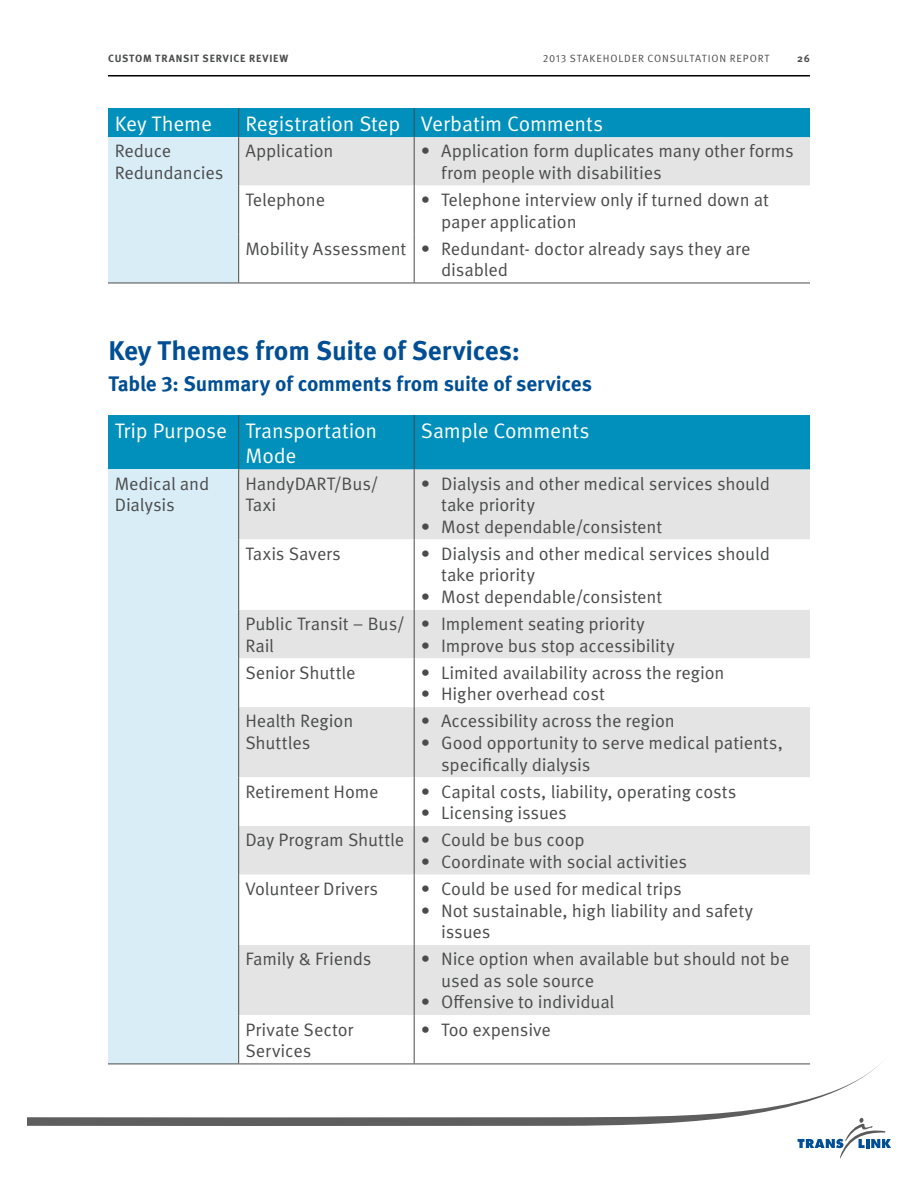
<style>
.page{position:relative;width:918px;height:1188px;background:#fff}
.page>*{position:absolute;margin:0;border:0;box-sizing:border-box;transform-origin:0 0}
.t1{font:700 27px "Meta OT";letter-spacing:-.005em;color:#004e93}
.t2{font:21px/25.2px "Meta OT Norm";letter-spacing:-.01em;color:#fff}
.t3{font:700 21px "Meta OT";letter-spacing:-.01em;color:#004e93}
.t4{font:18px/21.6px "Meta OT Norm";letter-spacing:-.005em;color:#4a4b4b}
.t5{font:10.5px "Meta OT Norm";letter-spacing:.085em;color:#4a4b4b}
.t6{font:700 10.5px "Meta OT";letter-spacing:.075em;color:#4a4b4b}
</style>
<div class="page">
<hr style="left:108px;top:75px;width:702px;height:1px;background:#000">
<svg style="left:27px;top:1063px;width:854px;height:63px"></svg>
<svg style="left:798px;top:1118px;width:93px;height:41px"></svg>
<div style="left:108px;top:137px;width:131px;height:146px;background:#d9edf7"></div>
<svg style="left:239px;top:186px;width:571px;height:97px"></svg>
<svg style="left:108px;top:108px;width:702px;height:78px;background:#8ec5d6"></svg>
<hr style="left:238px;top:137px;width:1px;height:49px;background:#4a4b4b">
<hr style="left:414px;top:137px;width:1px;height:49px;background:#4a4b4b">
<hr style="left:238px;top:186px;width:1px;height:48px;background:#4a4b4b">
<hr style="left:414px;top:186px;width:1px;height:48px;background:#4a4b4b">
<hr style="left:238px;top:234px;width:1px;height:49px;background:#4a4b4b">
<hr style="left:414px;top:234px;width:1px;height:49px;background:#4a4b4b">
<hr style="left:108px;top:283px;width:131px;height:1px;background:#4a4b4b">
<hr style="left:239px;top:283px;width:175px;height:1px;background:#4a4b4b">
<hr style="left:414px;top:283px;width:396px;height:1px;background:#4a4b4b">
<div style="left:108px;top:415px;width:702px;height:55px;background:#0090bb"></div>
<div style="left:108px;top:470px;width:131px;height:594px;background:#d9edf7"></div>
<div style="left:239px;top:470px;width:571px;height:69px;background:#e4e4e4"></div>
<svg style="left:239px;top:539px;width:571px;height:525px"></svg>
<hr style="left:238px;top:415px;width:1px;height:55px;background:#4a4b4b">
<hr style="left:414px;top:415px;width:1px;height:55px;background:#4a4b4b">
<hr style="left:238px;top:470px;width:1px;height:69px;background:#4a4b4b">
<hr style="left:414px;top:470px;width:1px;height:69px;background:#4a4b4b">
<hr style="left:238px;top:539px;width:1px;height:71px;background:#4a4b4b">
<hr style="left:414px;top:539px;width:1px;height:71px;background:#4a4b4b">
<hr style="left:238px;top:610px;width:1px;height:48px;background:#4a4b4b">
<hr style="left:414px;top:610px;width:1px;height:48px;background:#4a4b4b">
<hr style="left:238px;top:658px;width:1px;height:49px;background:#4a4b4b">
<hr style="left:414px;top:658px;width:1px;height:49px;background:#4a4b4b">
<hr style="left:238px;top:707px;width:1px;height:70px;background:#4a4b4b">
<hr style="left:414px;top:707px;width:1px;height:70px;background:#4a4b4b">
<hr style="left:238px;top:777px;width:1px;height:49px;background:#4a4b4b">
<hr style="left:414px;top:777px;width:1px;height:49px;background:#4a4b4b">
<hr style="left:238px;top:826px;width:1px;height:49px;background:#4a4b4b">
<hr style="left:414px;top:826px;width:1px;height:49px;background:#4a4b4b">
<hr style="left:238px;top:875px;width:1px;height:70px;background:#4a4b4b">
<hr style="left:414px;top:875px;width:1px;height:70px;background:#4a4b4b">
<hr style="left:238px;top:945px;width:1px;height:70px;background:#4a4b4b">
<hr style="left:414px;top:945px;width:1px;height:70px;background:#4a4b4b">
<hr style="left:238px;top:1015px;width:1px;height:49px;background:#4a4b4b">
<hr style="left:414px;top:1015px;width:1px;height:49px;background:#4a4b4b">
<hr style="left:108px;top:1064px;width:131px;height:1px;background:#4a4b4b">
<hr style="left:239px;top:1064px;width:175px;height:1px;background:#4a4b4b">
<hr style="left:414px;top:1064px;width:396px;height:1px;background:#4a4b4b">
<p class="t6" style="left:108px;top:52px;width:182px">CUSTOM TRANSIT SERVICE REVIEW</p>
<p class="t5" style="left:543px;top:52px;width:228px">2013 stakeholder consultation report</p>
<p class="t6" style="left:797px;top:52px;width:14px">26</p>
<p class="t2" style="left:115px;top:111px;width:99px">Key Theme</p>
<p class="t2" style="left:245px;top:111px;width:359px">Registration Step Verbatim Comments</p>
<p class="t4" style="left:115px;top:140px;width:110px">Reduce<br>Redundancies</p>
<p class="t4" style="left:245px;top:140px;width:90px">Application</p>
<p class="t4" style="left:441px;top:140px;width:354px;text-indent:-20px">• Application form duplicates many other forms from people with disabilities</p>
<p class="t4" style="left:245px;top:189px;width:81px">Telephone</p>
<p class="t4" style="left:441px;top:189px;width:329px;text-indent:-20px">• Telephone interview only if turned down at paper application</p>
<p class="t4" style="left:441px;top:238px;width:311px;text-indent:-196px">Mobility Assessment • Redundant- doctor already says they are disabled</p>
<h1 class="t1" style="left:108px;top:334px;width:413px">Key Themes from Suite of Services:</h1>
<p class="t3" style="left:108px;top:371px;width:485px">Table 3: Summary of comments from suite of services</p>
<p class="t2" style="left:245px;top:418px;width:133px;text-indent:-131px">Trip Purpose Transportation<br>Mode</p>
<p class="t2" style="left:421px;top:418px;width:170px">Sample Comments</p>
<p class="t4" style="left:115px;top:473px;width:96px">Medical and<br>Dialysis</p>
<p class="t4" style="left:245px;top:473px;width:60px">HandyDART</p>
<p class="t4" style="left:334px;top:473px;width:46px">/Bus/</p>
<p class="t4" style="left:441px;top:473px;width:330px;text-indent:-20px">• Dialysis and other medical services should take priority</p>
<p class="t4" style="left:421px;top:516px;width:243px">• Most dependable/consistent</p>
<p class="t4" style="left:245px;top:494px;width:32px">Taxi</p>
<p class="t4" style="left:245px;top:543px;width:97px">Taxis Savers</p>
<p class="t4" style="left:441px;top:543px;width:330px;text-indent:-20px">• Dialysis and other medical services should take priority</p>
<p class="t4" style="left:421px;top:586px;width:243px">• Most dependable/consistent</p>
<p class="t4" style="left:245px;top:613px;width:161px">Public Transit – Bus/<br>Rail</p>
<p class="t4" style="left:421px;top:613px;width:225px">• I mplement seating priority</p>
<p class="t4" style="left:421px;top:635px;width:255px">• I mprove bus stop accessibility</p>
<p class="t4" style="left:245px;top:662px;width:112px">Senior Shuttle</p>
<p class="t4" style="left:421px;top:662px;width:305px">• Limited availability across the region</p>
<p class="t4" style="left:421px;top:684px;width:185px">• H igher overhead cost</p>
<p class="t4" style="left:245px;top:711px;width:109px">H ealth Region<br>Shuttles</p>
<p class="t4" style="left:421px;top:711px;width:255px">• Accessibility across the region</p>
<p class="t4" style="left:441px;top:732px;width:343px;text-indent:-20px">• Good opportunity to serve medical patients, specifically dialysis</p>
<p class="t4" style="left:245px;top:781px;width:135px">Retirement H ome</p>
<p class="t4" style="left:421px;top:781px;width:317px">• Capital costs, liability, operating costs</p>
<p class="t4" style="left:245px;top:800px;width:341px;line-height:27px;text-indent:176px">• Licensing issues<br>Day Program Shuttle • Could be bus coop</p>
<p class="t4" style="left:421px;top:851px;width:268px">• Coordinate with social activities</p>
<p class="t4" style="left:245px;top:878px;width:134px">Volunteer Drivers</p>
<p class="t4" style="left:421px;top:878px;width:262px">• Could be used for medical trips</p>
<p class="t4" style="left:441px;top:900px;width:313px;text-indent:-20px">• N ot sustainable, high liability and safety issues</p>
<p class="t4" style="left:245px;top:948px;width:128px">Family &amp; Friends</p>
<p class="t4" style="left:441px;top:948px;width:350px;text-indent:-20px">• N ice option when available but should not be used as sole source</p>
<p class="t4" style="left:421px;top:992px;width:195px">• Offensive to individual</p>
<p class="t4" style="left:245px;top:1019px;width:110px">Private Sector<br>Services</p>
<p class="t4" style="left:421px;top:1019px;width:132px">• Too expensive</p>
</div>
